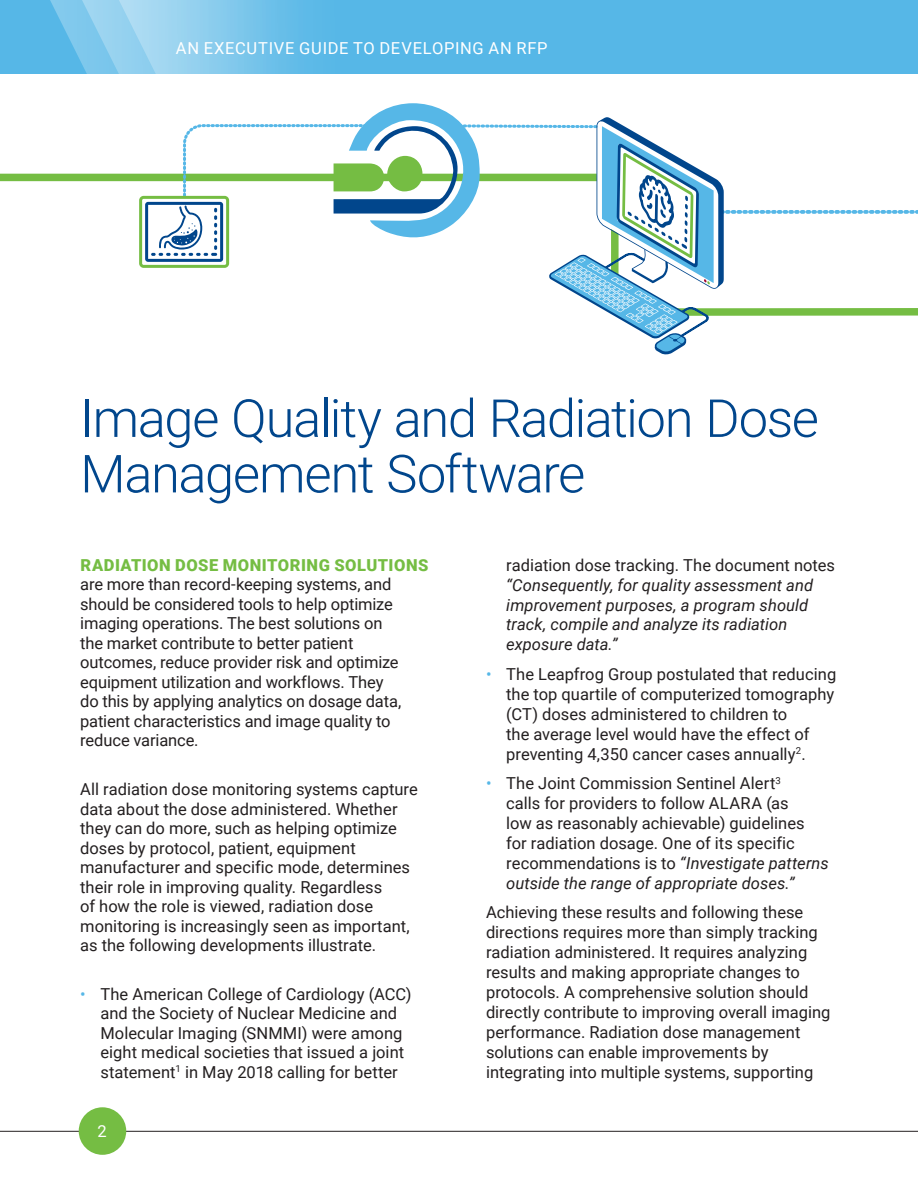
<style>
.page{position:relative;width:918px;height:1188px;background:#fff}
.page>*{position:absolute;margin:0;border:0;box-sizing:border-box;transform-origin:0 0}
.Head_1{font:300 52.5px/55.5px "Roboto";letter-spacing:-.025em;color:#01468c}
.Body{font:16.5px/19.5px "Roboto";color:#231f20}
.t1{font:italic 16.5px/20px "Roboto";letter-spacing:.005em;color:#231f20}
.t2{font:16.5px "Roboto";letter-spacing:.04em;color:#fff}
.s1{font-weight:900;color:#75bd43}
.s2{color:#56b7e7}
.s3{font-style:normal}
.s4{font-style:italic}
</style>
<div class="page">
<div style="left:0;top:0;width:918px;height:74px;background:#56b7e7"></div>
<svg style="left:50px;top:0;width:248px;height:74px;background:#85caec"></svg>
<hr style="left:0;top:1131px;width:918px;height:1px;background:#231f20">
<div style="left:79px;top:1107px;width:47px;height:48px;background:#75bd43;border-radius:50%"></div>
<svg style="left:0;top:173px;width:139px;height:9px"></svg>
<svg style="left:139px;top:103px;width:779px;height:252px"></svg>
<p class="t2" style="left:176px;top:37px;width:373px">AN EXECUTIVE GUIDE TO DEVELOPING AN RFP</p>
<p class="Head_1" style="left:80px;top:389px;width:740px">Image Quality and Radiation Dose<br>Management Software</p>
<p class="Body" style="left:80px;top:555px;width:350px"><span class="s1">RADIATION DOSE MONITORING SOLUTIONS </span>are more than record-keeping systems, and should be considered tools to help optimize imaging operations. The best solutions on<br>the market contribute to better patient outcomes, reduce provider risk and optimize equipment utilization and workflows. They<br>do this by applying analytics on dosage data, patient characteristics and image quality to reduce variance.</p>
<p class="Body" style="left:80px;top:779px;width:339px">All radiation dose monitoring systems capture data about the dose administered. Whether they can do more, such as helping optimize doses by protocol, patient, equipment manufacturer and specific mode, determines their role in improving quality. Regardless<br>of how the role is viewed, radiation dose monitoring is increasingly seen as important, as the following developments illustrate.</p>
<p class="Body" style="left:100px;top:984px;width:313px;text-indent:-20px"><span class="s2">•</span> The American College of Cardiology (ACC) and the Society of Nuclear Medicine and Molecular Imaging (SNMMI) were among eight medical societies that issued a joint statement<sup>1</sup> in May 2018 calling for better</p>
<p class="t2" style="left:97px;top:1119px;width:11px">2</p>
<p class="t1" style="left:506px;top:554px;width:330px"><span class="s3">radiation dose tracking. The document notes </span>“Consequently, for quality assessment and improvement purposes, a program should track, compile and analyze its radiation exposure data.”</p>
<p class="Body" style="left:506px;top:664px;width:332px;line-height:20px;text-indent:-20px"><span class="s2">•</span> The Leapfrog Group postulated that reducing the top quartile of computerized tomography (CT) doses administered to children to<br>the average level would have the effect of preventing 4,350 cancer cases annually<sup>2</sup>.</p>
<p class="Body" style="left:506px;top:773px;width:324px;line-height:20px;text-indent:-20px"><span class="s2">•</span> The Joint Commission Sentinel Alert<sup>3<br></sup>calls for providers to follow ALARA (as<br>low as reasonably achievable) guidelines for radiation dosage. One of its specific recommendations is to <span class="s4">“Investigate patterns outside the range of appropriate doses.”</span></p>
<p class="Body" style="left:486px;top:902px;width:346px;line-height:20px">Achieving these results and following these directions requires more than simply tracking radiation administered. It requires analyzing results and making appropriate changes to protocols. A comprehensive solution should directly contribute to improving overall imaging performance. Radiation dose management solutions can enable improvements by integrating into multiple systems, supporting</p>
</div>
